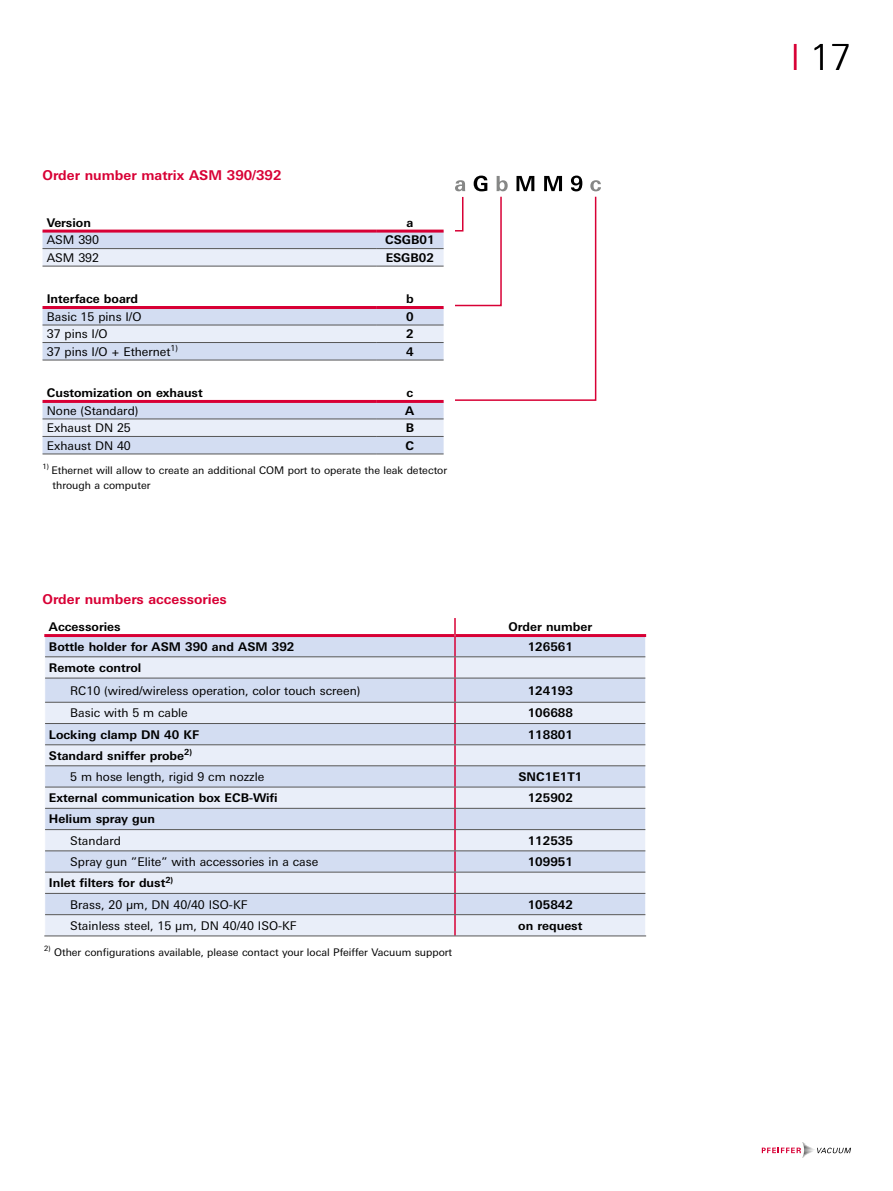
<style>
.page{position:relative;width:893px;height:1191px;background:#fff}
.page>*{position:absolute;margin:0;border:0;box-sizing:border-box;transform-origin:0 0}
.t1{font:300 36px "Univers Next W1 G";color:#000}
.t2{font:700 13.5px "Univers Next W1 G";color:#d80035}
.t3{font:12px/21.1px "Univers Next W1 G";color:#000}
.t4{font:700 12px "Univers Next W1 G";color:#000}
.t5{font:10.5px/15px "Univers Next W1 G";color:#000}
.s1{font-weight:700}
.s2{color:#d80035}
</style>
<div class="page">
<svg style="left:762px;top:1142px;width:89px;height:15px"></svg>
<div style="left:45px;top:637px;width:600px;height:19px;background:#d3ddf2"></div>
<svg style="left:45px;top:657px;width:600px;height:278px;background:#dce4f3"></svg>
<hr style="left:44px;top:634px;width:410px;height:3px;background:#d80035">
<hr style="left:456px;top:634px;width:190px;height:3px;background:#d80035">
<svg style="left:645px;top:637px;width:1px;height:279px"></svg>
<hr style="left:454px;top:635px;width:2px;height:21px;background:#d80035">
<hr style="left:454px;top:657px;width:2px;height:20px;background:#d80035">
<hr style="left:454px;top:678px;width:2px;height:24px;background:#d80035">
<hr style="left:454px;top:702px;width:2px;height:21px;background:#d80035">
<hr style="left:454px;top:724px;width:2px;height:20px;background:#d80035">
<hr style="left:454px;top:745px;width:2px;height:20px;background:#d80035">
<hr style="left:454px;top:766px;width:2px;height:20px;background:#d80035">
<hr style="left:454px;top:787px;width:2px;height:21px;background:#d80035">
<hr style="left:454px;top:808px;width:2px;height:21px;background:#d80035">
<hr style="left:454px;top:830px;width:2px;height:20px;background:#d80035">
<hr style="left:454px;top:851px;width:2px;height:20px;background:#d80035">
<hr style="left:454px;top:872px;width:2px;height:21px;background:#d80035">
<hr style="left:454px;top:893px;width:2px;height:21px;background:#d80035">
<hr style="left:454px;top:915px;width:2px;height:20px;background:#d80035">
<svg style="left:454px;top:618px;width:2px;height:17px"></svg>
<hr style="left:45px;top:656px;width:410px;height:1px;background:#565656">
<hr style="left:455px;top:656px;width:190px;height:1px;background:#565656">
<hr style="left:45px;top:677px;width:410px;height:1px;background:#565656">
<hr style="left:455px;top:677px;width:190px;height:1px;background:#565656">
<hr style="left:45px;top:702px;width:410px;height:1px;background:#565656">
<hr style="left:455px;top:702px;width:190px;height:1px;background:#565656">
<hr style="left:45px;top:723px;width:410px;height:1px;background:#565656">
<hr style="left:455px;top:723px;width:190px;height:1px;background:#565656">
<hr style="left:45px;top:744px;width:410px;height:1px;background:#565656">
<hr style="left:455px;top:744px;width:190px;height:1px;background:#565656">
<hr style="left:45px;top:765px;width:410px;height:1px;background:#565656">
<hr style="left:455px;top:765px;width:190px;height:1px;background:#565656">
<hr style="left:45px;top:786px;width:410px;height:1px;background:#565656">
<hr style="left:455px;top:786px;width:190px;height:1px;background:#565656">
<hr style="left:45px;top:808px;width:410px;height:1px;background:#565656">
<hr style="left:455px;top:808px;width:190px;height:1px;background:#565656">
<hr style="left:45px;top:829px;width:410px;height:1px;background:#565656">
<hr style="left:455px;top:829px;width:190px;height:1px;background:#565656">
<hr style="left:45px;top:850px;width:410px;height:1px;background:#565656">
<hr style="left:455px;top:850px;width:190px;height:1px;background:#565656">
<hr style="left:45px;top:871px;width:410px;height:1px;background:#565656">
<hr style="left:455px;top:871px;width:190px;height:1px;background:#565656">
<hr style="left:45px;top:893px;width:410px;height:1px;background:#565656">
<hr style="left:455px;top:893px;width:190px;height:1px;background:#565656">
<hr style="left:45px;top:914px;width:410px;height:1px;background:#565656">
<hr style="left:455px;top:914px;width:190px;height:1px;background:#565656">
<hr style="left:44px;top:935px;width:411px;height:1px;background:#565656">
<hr style="left:455px;top:935px;width:191px;height:1px;background:#565656">
<svg style="left:43px;top:233px;width:401px;height:33px;background:#dce3f3"></svg>
<hr style="left:43px;top:230px;width:333px;height:3px;background:#d80035">
<hr style="left:376px;top:230px;width:68px;height:3px;background:#d80035">
<hr style="left:43px;top:248px;width:333px;height:1px;background:#565656">
<hr style="left:376px;top:248px;width:68px;height:1px;background:#565656">
<hr style="left:43px;top:266px;width:333px;height:1px;background:#565656">
<hr style="left:376px;top:266px;width:68px;height:1px;background:#565656">
<svg style="left:43px;top:309px;width:401px;height:51px;background:#d7dff1"></svg>
<hr style="left:43px;top:306px;width:333px;height:3px;background:#d80035">
<hr style="left:376px;top:306px;width:68px;height:3px;background:#d80035">
<hr style="left:43px;top:325px;width:333px;height:1px;background:#565656">
<hr style="left:376px;top:325px;width:68px;height:1px;background:#565656">
<hr style="left:43px;top:342px;width:333px;height:1px;background:#565656">
<hr style="left:376px;top:342px;width:68px;height:1px;background:#565656">
<hr style="left:43px;top:360px;width:333px;height:1px;background:#565656">
<hr style="left:376px;top:360px;width:68px;height:1px;background:#565656">
<svg style="left:43px;top:403px;width:401px;height:50px;background:#d9e1f2"></svg>
<hr style="left:43px;top:400px;width:333px;height:3px;background:#d80035">
<hr style="left:376px;top:400px;width:68px;height:3px;background:#d80035">
<hr style="left:43px;top:418px;width:333px;height:1px;background:#565656">
<hr style="left:376px;top:418px;width:68px;height:1px;background:#565656">
<hr style="left:43px;top:436px;width:333px;height:1px;background:#565656">
<hr style="left:376px;top:436px;width:68px;height:1px;background:#565656">
<hr style="left:43px;top:453px;width:333px;height:1px;background:#565656">
<hr style="left:376px;top:453px;width:68px;height:1px;background:#565656">
<svg style="left:455px;top:176px;width:146px;height:225px"></svg>
<p class="t2" style="left:43px;top:170px;width:241px">Order number matrix ASM 390/392</p>
<p class="t4" style="left:47px;top:218px;width:46px">Version</p>
<p class="t4" style="left:406px;top:218px;width:8px">a</p>
<p class="t3" style="left:47px;top:230px;width:54px">ASM 390</p>
<p class="t4" style="left:385px;top:235px;width:51px">CSGB01</p>
<p class="t3" style="left:47px;top:248px;width:54px">ASM 392</p>
<p class="t4" style="left:386px;top:253px;width:50px">ESGB02</p>
<p class="t4" style="left:47px;top:294px;width:93px">Interface board</p>
<p class="t4" style="left:406px;top:294px;width:9px">b</p>
<p class="t3" style="left:47px;top:307px;width:96px">Basic 15 pins I/O</p>
<p class="t4" style="left:406px;top:312px;width:9px">0</p>
<p class="t3" style="left:47px;top:324px;width:62px">37 pins I/O</p>
<p class="t4" style="left:406px;top:329px;width:9px">2</p>
<p class="t3" style="left:47px;top:342px;width:133px">37 pins I/O + Ethernet<sup>1)</sup></p>
<p class="t4" style="left:406px;top:347px;width:9px">4</p>
<p class="t4" style="left:47px;top:388px;width:157px">Customization on exhaust</p>
<p class="t4" style="left:406px;top:388px;width:8px">c</p>
<p class="t3" style="left:47px;top:401px;width:93px">None (Standard)</p>
<p class="t4" style="left:405px;top:406px;width:11px">A</p>
<p class="t3" style="left:47px;top:418px;width:86px">Exhaust DN 25</p>
<p class="t4" style="left:406px;top:423px;width:10px">B</p>
<p class="t3" style="left:47px;top:436px;width:86px">Exhaust DN 40</p>
<p class="t4" style="left:406px;top:441px;width:10px">C</p>
<p class="t5" style="left:53px;top:463px;width:396px;text-indent:-10px"><sup>1)</sup> Ethernet will allow to create an additional COM port to operate the leak detector through a computer</p>
<p class="t2" style="left:43px;top:594px;width:186px">Order numbers accessories</p>
<p class="t4" style="left:49px;top:622px;width:73px">Accessories</p>
<p class="t4" style="left:508px;top:622px;width:85px">Order number</p>
<p class="t4" style="left:49px;top:642px;width:247px">Bottle holder for ASM 390 and ASM 392</p>
<p class="t4" style="left:528px;top:642px;width:47px">126561</p>
<p class="t4" style="left:49px;top:663px;width:94px">Remote control</p>
<p class="t3" style="left:70px;top:681px;width:292px">RC10 (wired/wireless operation, color touch screen)</p>
<p class="t4" style="left:528px;top:686px;width:47px">124193</p>
<p class="t3" style="left:70px;top:703px;width:119px">Basic with 5 m cable</p>
<p class="t4" style="left:528px;top:708px;width:47px">106688</p>
<p class="t4" style="left:49px;top:730px;width:152px">Locking clamp DN 40 KF</p>
<p class="t4" style="left:528px;top:730px;width:47px">118801</p>
<p class="t3" style="left:70px;top:746px;width:196px;text-indent:-21px"><span class="s1">Standard sniffer probe</span><sup>2)<br></sup>5 m hose length, rigid 9 cm nozzle</p>
<p class="t4" style="left:518px;top:772px;width:65px">SNC1E1T1</p>
<p class="t4" style="left:49px;top:793px;width:230px">External communication box ECB-Wifi</p>
<p class="t4" style="left:528px;top:793px;width:47px">125902</p>
<p class="t4" style="left:49px;top:814px;width:108px">Helium spray gun</p>
<p class="t3" style="left:70px;top:831px;width:52px">Standard</p>
<p class="t4" style="left:528px;top:836px;width:47px">112535</p>
<p class="t3" style="left:70px;top:852px;width:250px">Spray gun ”Elite” with accessories in a case</p>
<p class="t4" style="left:528px;top:857px;width:47px">109951</p>
<p class="t3" style="left:70px;top:873px;width:179px;text-indent:-21px"><span class="s1">Inlet filters for dust</span><sup>2)<br></sup>Brass, 20 µm, DN 40/40 ISO-KF</p>
<p class="t4" style="left:528px;top:899px;width:47px">105842</p>
<p class="t3" style="left:70px;top:916px;width:228px">Stainless steel, 15 µm, DN 40/40 ISO-KF</p>
<p class="t4" style="left:518px;top:921px;width:66px">on request</p>
<p class="t5" style="left:44px;top:945px;width:409px"><sup>2)</sup> Other configurations available, please contact your local Pfeiffer Vacuum support</p>
<h1 class="t1" style="left:791px;top:43px;width:61px"><span class="s2">l</span> 17</h1>
</div>
